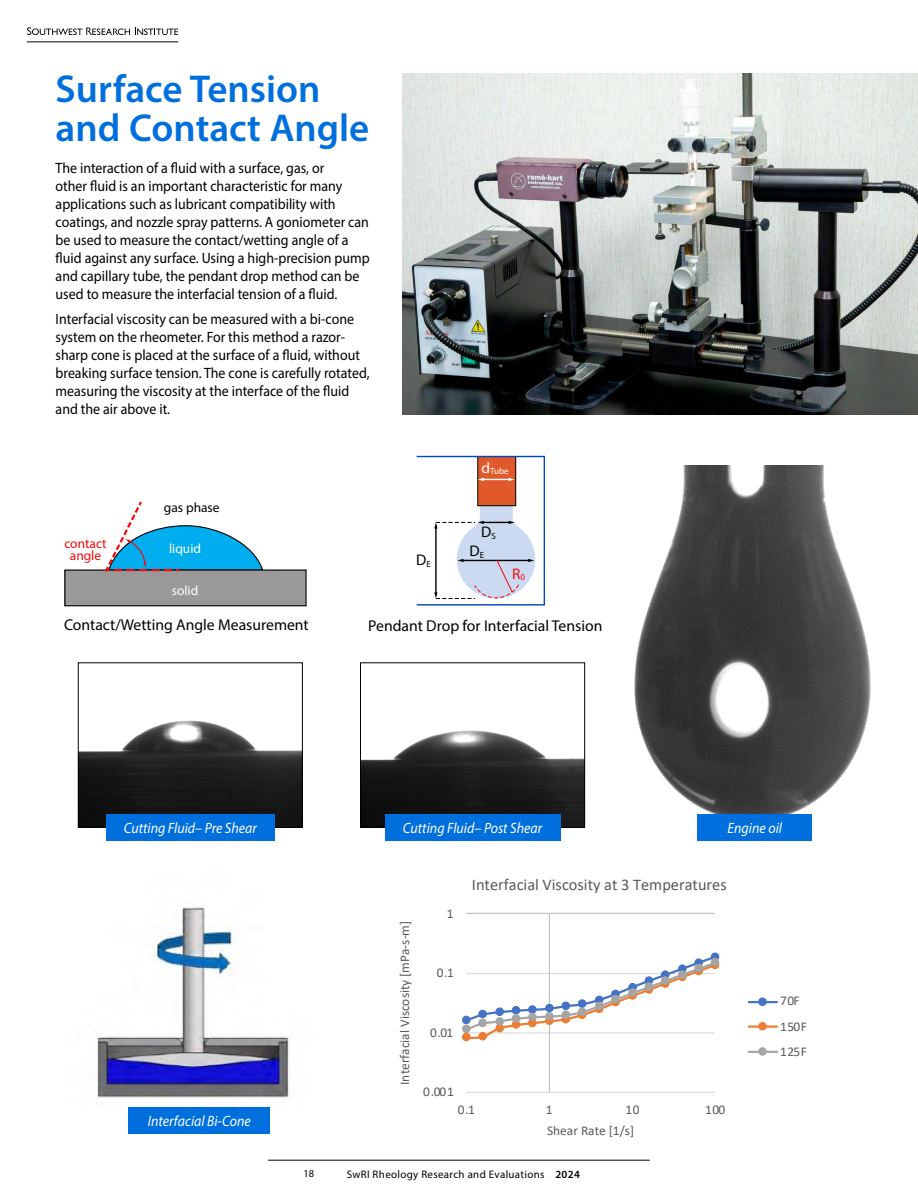
<style>
.page{position:relative;width:918px;height:1188px;background:#fff}
.page>*{position:absolute;margin:0;border:0;box-sizing:border-box;transform-origin:0 0}
.t1{font:600 39px/39px "Myriad Pro";color:#006fde}
.t2{font:16.35px "Calibri";color:#595959}
.t3{font:15.75px "Myriad Pro";color:#000}
.t4{font:15.45px "Myriad Pro";color:#000}
.t5{font:15.45px "Myriad Pro";color:#fa0608}
.t6{font:15px/18px "Myriad Pro";color:#000;scale:.93 1}
.t7{font:italic 15px "Myriad Pro";color:#fff;scale:.93 1}
.t8{font:13.5px/12.3px "Myriad Pro";color:#fa0608;text-align:center}
.t9{font:13.5px "Myriad Pro";color:#fff}
.t10{font:13.5px "Myriad Pro";color:#000}
.t11{font:13.35px "Calibri";color:#595959}
.t12{font:13.35px/25.2px "Calibri";letter-spacing:.05em;color:#595959}
.t13{font:10.95px "Myriad Pro";letter-spacing:.03em;color:#000}
.t14{font:10.5px "Myriad Pro";color:#000}
.t15{font:9px "Myriad Pro";color:#fff}
.s1{font-weight:600}
</style>
<div class="page">
<hr style="left:268px;top:1160px;width:382px;height:1px;background:#000">
<hr style="left:27px;top:42px;width:151px;height:1px;background:#000">
<svg style="left:27px;top:27px;width:151px;height:8px"></svg>
<img style="left:96px;top:907px;width:195px;height:203px">
<div style="left:129px;top:1107px;width:141px;height:27px;background:#006fde"></div>
<img style="left:634px;top:465px;width:237px;height:365px">
<div style="left:698px;top:814px;width:114px;height:27px;background:#006fde"></div>
<hr style="left:466px;top:1092px;width:249px;height:1px;background:#d9d9d9">
<hr style="left:549px;top:913px;width:1px;height:179px;background:#bfbfbf">
<hr style="left:466px;top:913px;width:249px;height:1px;background:#bfbfbf">
<div style="left:463px;top:1016px;width:7px;height:8px;background:#4472c4;border-radius:50%"></div>
<div style="left:462px;top:1016px;width:9px;height:8px;border:1px solid #4472c4;border-radius:50%"></div>
<div style="left:711px;top:953px;width:8px;height:8px;border:1px solid #4472c4;border-radius:50%"></div>
<div style="left:463px;top:1033px;width:7px;height:8px;background:#ed7d31;border-radius:50%"></div>
<div style="left:462px;top:1033px;width:9px;height:8px;border:1px solid #ed7d31;border-radius:50%"></div>
<div style="left:478px;top:1032px;width:9px;height:9px;border:1px solid #ed7d31;border-radius:50%"></div>
<div style="left:711px;top:961px;width:8px;height:8px;background:#e28241;border-radius:50%"></div>
<div style="left:711px;top:961px;width:8px;height:8px;border:1px solid #ed7d31;border-radius:50%"></div>
<svg style="left:465px;top:954px;width:250px;height:86px"></svg>
<div style="left:463px;top:1025px;width:7px;height:8px;background:#a5a5a5;border-radius:50%"></div>
<div style="left:462px;top:1025px;width:9px;height:8px;border:1px solid #a5a5a5;border-radius:50%"></div>
<div style="left:479px;top:1019px;width:7px;height:8px;background:#a5a5a5;border-radius:50%"></div>
<div style="left:478px;top:1019px;width:9px;height:8px;border:1px solid #a5a5a5;border-radius:50%"></div>
<div style="left:496px;top:1018px;width:7px;height:7px;background:#a5a5a5;border-radius:50%"></div>
<div style="left:495px;top:1017px;width:9px;height:9px;border:1px solid #a5a5a5;border-radius:50%"></div>
<div style="left:512px;top:1015px;width:8px;height:7px;background:#a5a5a5;border-radius:50%"></div>
<div style="left:512px;top:1014px;width:8px;height:9px;border:1px solid #a5a5a5;border-radius:50%"></div>
<div style="left:529px;top:1013px;width:7px;height:8px;background:#a5a5a5;border-radius:50%"></div>
<div style="left:528px;top:1013px;width:9px;height:8px;border:1px solid #a5a5a5;border-radius:50%"></div>
<div style="left:546px;top:1013px;width:7px;height:7px;background:#a5a5a5;border-radius:50%"></div>
<div style="left:545px;top:1012px;width:9px;height:8px;border:1px solid #a5a5a5;border-radius:50%"></div>
<div style="left:562px;top:1011px;width:7px;height:7px;background:#a5a5a5;border-radius:50%"></div>
<div style="left:562px;top:1010px;width:8px;height:9px;border:1px solid #a5a5a5;border-radius:50%"></div>
<div style="left:578px;top:1008px;width:8px;height:7px;background:#a5a5a5;border-radius:50%"></div>
<div style="left:578px;top:1007px;width:8px;height:9px;border:1px solid #a5a5a5;border-radius:50%"></div>
<div style="left:595px;top:1002px;width:8px;height:8px;background:#a5a5a5;border-radius:50%"></div>
<div style="left:595px;top:1002px;width:8px;height:8px;border:1px solid #a5a5a5;border-radius:50%"></div>
<div style="left:612px;top:995px;width:7px;height:8px;background:#a5a5a5;border-radius:50%"></div>
<div style="left:611px;top:995px;width:9px;height:8px;border:1px solid #a5a5a5;border-radius:50%"></div>
<div style="left:629px;top:989px;width:7px;height:7px;background:#a5a5a5;border-radius:50%"></div>
<div style="left:628px;top:988px;width:9px;height:9px;border:1px solid #a5a5a5;border-radius:50%"></div>
<div style="left:645px;top:983px;width:8px;height:7px;background:#a5a5a5;border-radius:50%"></div>
<div style="left:645px;top:982px;width:8px;height:9px;border:1px solid #a5a5a5;border-radius:50%"></div>
<div style="left:662px;top:977px;width:7px;height:7px;background:#a5a5a5;border-radius:50%"></div>
<div style="left:661px;top:976px;width:9px;height:9px;border:1px solid #a5a5a5;border-radius:50%"></div>
<div style="left:679px;top:971px;width:7px;height:7px;background:#a5a5a5;border-radius:50%"></div>
<div style="left:678px;top:970px;width:9px;height:9px;border:1px solid #a5a5a5;border-radius:50%"></div>
<div style="left:695px;top:964px;width:7px;height:8px;background:#a5a5a5;border-radius:50%"></div>
<div style="left:694px;top:964px;width:9px;height:8px;border:1px solid #a5a5a5;border-radius:50%"></div>
<div style="left:711px;top:958px;width:8px;height:8px;background:#a5a5a5;border-radius:50%"></div>
<div style="left:711px;top:958px;width:8px;height:8px;border:1px solid #a5a5a5;border-radius:50%"></div>
<hr style="left:749px;top:1001px;width:28px;height:2px;background:#4472c4">
<div style="left:759px;top:998px;width:7px;height:7px;background:#4472c4;border-radius:50%"></div>
<div style="left:758px;top:997px;width:9px;height:9px;border:1px solid #4472c4;border-radius:50%"></div>
<hr style="left:749px;top:1025px;width:28px;height:3px;background:#ed7d31">
<div style="left:759px;top:1023px;width:7px;height:7px;background:#ed7d31;border-radius:50%"></div>
<div style="left:758px;top:1022px;width:9px;height:9px;border:1px solid #ed7d31;border-radius:50%"></div>
<hr style="left:749px;top:1051px;width:28px;height:2px;background:#a5a5a5">
<div style="left:759px;top:1048px;width:7px;height:7px;background:#a5a5a5;border-radius:50%"></div>
<div style="left:758px;top:1047px;width:9px;height:9px;border:1px solid #a5a5a5;border-radius:50%"></div>
<svg style="left:80px;top:720px;width:221px;height:106px"></svg>
<div style="left:78px;top:662px;width:225px;height:166px;border:1px solid #000"></div>
<div style="left:106px;top:814px;width:169px;height:27px;background:#006fde"></div>
<svg style="left:362px;top:730px;width:221px;height:96px"></svg>
<div style="left:360px;top:662px;width:225px;height:166px;border:1px solid #000"></div>
<div style="left:385px;top:814px;width:175px;height:27px;background:#006fde"></div>
<div style="left:65px;top:570px;width:241px;height:36px;background:#999"></div>
<div style="left:64px;top:570px;width:243px;height:36px;border:1px solid #000"></div>
<svg style="left:103px;top:501px;width:161px;height:71px"></svg>
<div style="left:478px;top:457px;width:38px;height:49px;background:#e0592a"></div>
<div style="left:477px;top:456px;width:39px;height:50px;border:1px solid #000"></div>
<div style="left:416px;top:456px;width:129px;height:150px;border:1px solid #0047ba"></div>
<svg style="left:478px;top:478px;width:37px;height:3px"></svg>
<svg style="left:434px;top:504px;width:101px;height:95px"></svg>
<img style="left:402px;top:73px;width:516px;height:341px">
<h1 class="t1" style="left:56px;top:69px;width:315px">Surface Tension and Contact Angle</h1>
<p class="t6" style="left:56px;top:159px;width:339px">The interaction of a fluid with a surface, gas, or<br>other fluid is an important characteristic for many applications such as lubricant compatibility with coatings, and nozzle spray patterns. A goniometer can be used to measure the contact/wetting angle of a fluid against any surface. Using a high-precision pump and capillary tube, the pendant drop method can be used to measure the interfacial tension of a fluid.</p>
<p class="t6" style="left:56px;top:310px;width:339px">Interfacial viscosity can be measured with a bi-cone system on the rheometer. For this method a razor&shy;sharp cone is placed at the surface of a fluid, without breaking surface tension. The cone is carefully rotated, measuring the viscosity at the interface of the fluid and the air above it.</p>
<p class="t15" style="left:481px;top:466px;width:29px"><sup>d</sup>Tube</p>
<p class="t8" style="left:64px;top:537px;width:44px">contact angle</p>
<p class="t10" style="left:164px;top:499px;width:57px">gas phase</p>
<p class="t9" style="left:169px;top:540px;width:34px">liquid</p>
<p class="t9" style="left:172px;top:582px;width:28px">solid</p>
<p class="t3" style="left:64px;top:615px;width:246px">Contact/Wetting Angle Measurement</p>
<p class="t4" style="left:481px;top:522px;width:16px">D<sub>S</sub></p>
<p class="t4" style="left:469px;top:541px;width:16px">D<sub>E</sub></p>
<p class="t4" style="left:416px;top:551px;width:16px">D<sub>E</sub></p>
<p class="t5" style="left:512px;top:564px;width:14px">R<sub>0</sub></p>
<p class="t3" style="left:368px;top:616px;width:236px">Pendant Drop for Interfacial Tension</p>
<p class="t7" style="left:124px;top:819px;width:145px">Cutting Fluid– Pre Shear</p>
<p class="t7" style="left:403px;top:819px;width:151px">Cutting Fluid– Post Shear</p>
<p class="t7" style="left:728px;top:819px;width:60px">Engine oil</p>
<p class="t7" style="left:148px;top:1112px;width:112px">Interfacial Bi-Cone</p>
<p class="t11" style="left:395px;top:1085px;width:166px;rotate:-90deg">Interfacial Viscosity [mPa-s-m]</p>
<p class="t11" style="left:447px;top:904px;width:8px">1</p>
<p class="t2" style="left:472px;top:874px;width:256px">Interfacial Viscosity at 3 Temperatures</p>
<p class="t11" style="left:437px;top:964px;width:19px">0.1</p>
<p class="t11" style="left:430px;top:1023px;width:25px">0.01</p>
<p class="t11" style="left:423px;top:1082px;width:32px">0.001</p>
<p class="t11" style="left:458px;top:1100px;width:19px">0.1</p>
<p class="t11" style="left:546px;top:1100px;width:8px">1</p>
<p class="t11" style="left:625px;top:1100px;width:16px">10</p>
<p class="t11" style="left:705px;top:1100px;width:22px">100</p>
<p class="t11" style="left:547px;top:1121px;width:89px">Shear Rate [1/s]</p>
<p class="t14" style="left:303px;top:1167px;width:12px">18</p>
<p class="t13" style="left:347px;top:1167px;width:235px">SwRI Rheology Research and Evaluations <span class="s1">2024</span></p>
<p class="t12" style="left:780px;top:988px;width:28px">70F<br>150F<br>125F</p>
</div>
